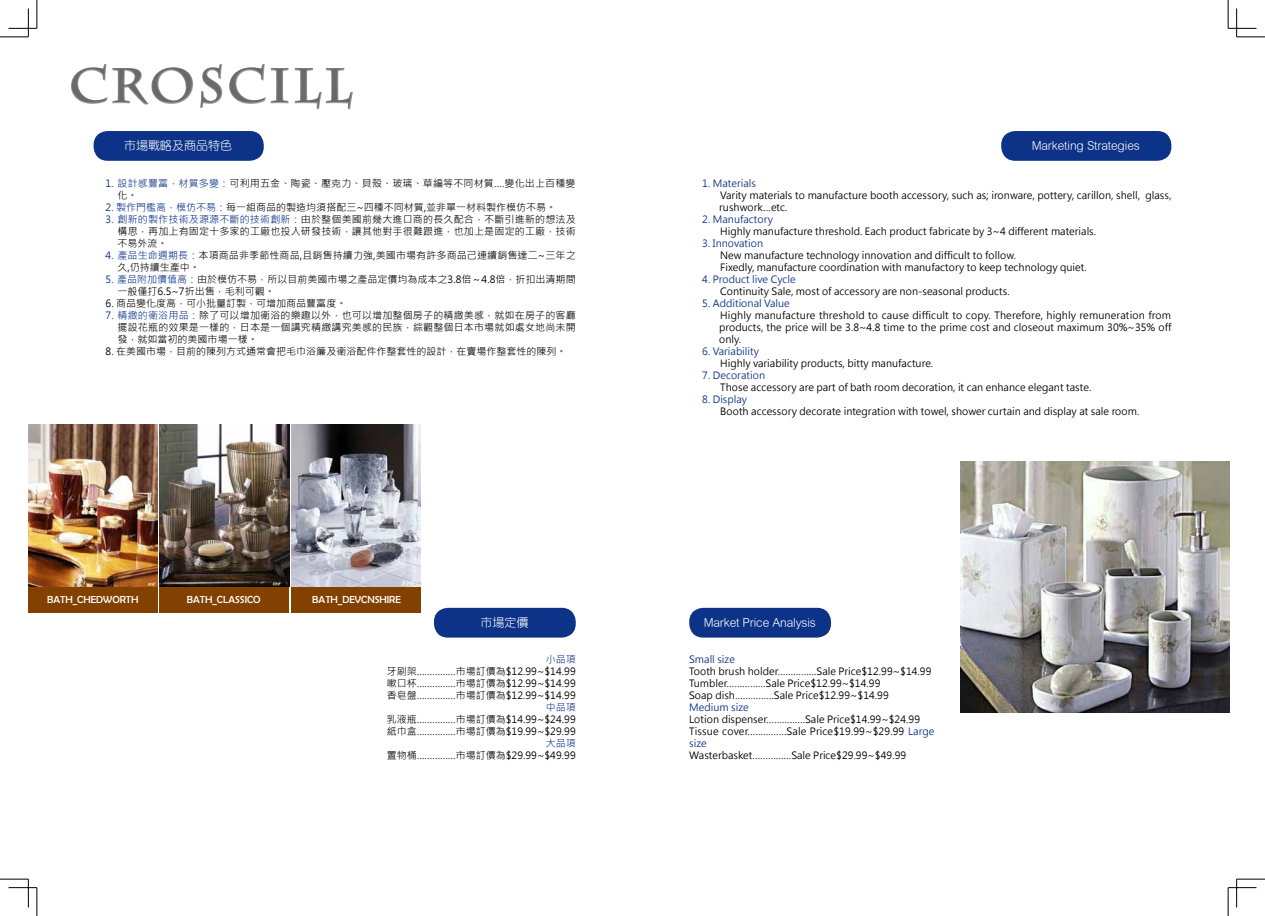
<style>
.page{position:relative;width:1265px;height:916px;background:#fff}
.page>*{position:absolute;margin:0;border:0;box-sizing:border-box;transform-origin:0 0}
.t1{font:700 48px "Charlemagne Std";letter-spacing:.06em;color:#6b6a6a}
.t2{font:12px "DF Yuan Lt HKP BF";color:#fff}
.t3{font:10.3px "Berlin Sans FB";color:#fff}
.t4{font:10px/12px "Microsoft Jheng Hei";color:#000}
.t5{font:10px "Microsoft Jheng Hei";color:#0c3388}
.s1{color:#0c3388}
</style>
<div class="page">
<svg style="left:71px;top:64px;width:282px;height:46px"></svg>
<div style="left:94px;top:131px;width:170px;height:30px;background:#0c3388;border-radius:14px"></div>
<div style="left:28px;top:424px;width:130px;height:188px;background:#834100"></div>
<img style="left:28px;top:424px;width:130px;height:162px">
<div style="left:160px;top:424px;width:129px;height:188px;background:#834100"></div>
<img style="left:160px;top:424px;width:129px;height:162px">
<div style="left:291px;top:424px;width:129px;height:188px;background:#834100"></div>
<img style="left:291px;top:424px;width:129px;height:162px">
<img style="left:960px;top:461px;width:269px;height:251px">
<div style="left:689px;top:608px;width:142px;height:29px;background:#0c3388;border-radius:14px"></div>
<div style="left:1001px;top:131px;width:170px;height:30px;background:#0c3388;border-radius:14px"></div>
<div style="left:434px;top:608px;width:141px;height:29px;background:#0c3388;border-radius:14px"></div>
<svg style="left:0;top:0;width:38px;height:38px"></svg>
<svg style="left:0;top:878px;width:38px;height:38px"></svg>
<svg style="left:1227px;top:0;width:37px;height:38px"></svg>
<svg style="left:1227px;top:878px;width:37px;height:38px"></svg>
<h1 class="t1" style="left:69px;top:58px;width:285px">CROSCILL</h1>
<p class="t2" style="left:124px;top:139px;width:109px">市場戰略及商品特色</p>
<p class="t4" style="left:118px;top:177px;width:459px;text-indent:-12px"><span class="s1">1. 設計感豐富，材質多變：</span>可利用五金、陶瓷、壓克力、貝殼、玻璃、草編等不同材質….變化出上百種變化。</p>
<p class="t4" style="left:106px;top:201px;width:452px"><span class="s1">2. 製作門檻高，模仿不易：</span>每一組商品的製造均須搭配三~四種不同材質,並非單一材料製作模仿不易。</p>
<p class="t4" style="left:118px;top:213px;width:459px;text-align:justify;text-indent:-12px"><span class="s1">3. 創新的製作技術及源源不斷的技術創新：</span>由於整個美國前幾大進口商的長久配合，不斷引進新的想法及構思，再加上有固定十多家的工廠也投入研發技術，讓其他對手很難跟進，也加上是固定的工廠，技術不易外流。</p>
<p class="t4" style="left:118px;top:249px;width:459px;text-indent:-12px"><span class="s1">4. 產品生命週期長：</span>本項商品非季節性商品,且銷售持續力強,美國市場有許多商品己連續銷售達二~三年之久,仍持續生產中。</p>
<p class="t4" style="left:118px;top:273px;width:459px;text-indent:-12px"><span class="s1">5. 產品附加價值高：</span>由於模仿不易，所以目前美國市場之產品定價均為成本之3.8倍～4.8倍，折扣出清期間一般僅打6.5~7折出售，毛利可觀。</p>
<p class="t4" style="left:106px;top:297px;width:242px">6. 商品變化度高，可小批量訂製，可增加商品豐富度。</p>
<p class="t4" style="left:118px;top:309px;width:459px;text-align:justify;text-indent:-12px"><span class="s1">7. 精緻的衛浴用品：</span>除了可以增加衛浴的樂趣以外，也可以增加整個房子的精緻美感，就如在房子的客廳擺設花瓶的效果是一樣的，日本是一個講究精緻講究美感的民族，綜觀整個日本市場就如處女地尚未開發，就如當初的美國市場一樣。</p>
<p class="t4" style="left:106px;top:345px;width:462px">8. 在美國市場，目前的陳列方式通常會把毛巾浴簾及衛浴配件作整套性的設計，在賣場作整套性的陳列。</p>
<p class="t3" style="left:47px;top:593px;width:93px">BATH_CHEDWORTH</p>
<p class="t3" style="left:187px;top:593px;width:75px">BATH_CLASSICO</p>
<p class="t3" style="left:312px;top:593px;width:90px">BATH_DEVCNSHIRE</p>
<p class="t2" style="left:480px;top:616px;width:50px">市場定價</p>
<p class="t5" style="left:545px;top:653px;width:31px">小品項</p>
<p class="t4" style="left:387px;top:665px;width:190px;text-align:justify">牙刷架……………市場訂價為$12.99~$14.99嗽口杯……………市場訂價為$12.99~$14.99香皂盤……………市場訂價為$12.99~$14.99</p>
<p class="t5" style="left:545px;top:701px;width:31px">中品項</p>
<p class="t4" style="left:387px;top:713px;width:190px">乳液瓶……………市場訂價為$14.99~$24.99紙巾盒……………市場訂價為$19.99~$29.99</p>
<p class="t5" style="left:545px;top:737px;width:31px">大品項</p>
<p class="t4" style="left:387px;top:749px;width:190px">置物桶……………市場訂價為$29.99~$49.99</p>
<p class="t2" style="left:1031px;top:139px;width:109px">Marketing Strategies</p>
<p class="t5" style="left:702px;top:176px;width:55px">1. Materials</p>
<p class="t4" style="left:719px;top:189px;width:453px">Varity materials to manufacture booth accessory, such as; ironware, pottery, carillon, shell, glass, rushwork…etc.</p>
<p class="t5" style="left:702px;top:212px;width:72px">2. Manufactory</p>
<p class="t4" style="left:720px;top:225px;width:377px">Highly manufacture threshold. Each product fabricate by 3~4 different materials.</p>
<p class="t5" style="left:702px;top:236px;width:62px">3. Innovation</p>
<p class="t4" style="left:720px;top:249px;width:368px">New manufacture technology innovation and difficult to follow.<br>Fixedly, manufacture coordination with manufactory to keep technology quiet.</p>
<p class="t5" style="left:702px;top:272px;width:95px">4. Product live Cycle</p>
<p class="t4" style="left:720px;top:285px;width:291px">Continuity Sale, most of accessory are non-seasonal products.</p>
<p class="t5" style="left:702px;top:296px;width:89px">5. Additional Value</p>
<p class="t4" style="left:719px;top:309px;width:453px;text-align:justify">Highly manufacture threshold to cause difficult to copy. Therefore, highly remuneration from products, the price will be 3.8~4.8 time to the prime cost and closeout maximum 30%~35% off only.</p>
<p class="t5" style="left:702px;top:344px;width:58px">6. Variability</p>
<p class="t4" style="left:720px;top:357px;width:214px">Highly variability products, bitty manufacture.</p>
<p class="t5" style="left:702px;top:368px;width:64px">7. Decoration</p>
<p class="t4" style="left:720px;top:381px;width:372px">Those accessory are part of bath room decoration, it can enhance elegant taste.</p>
<p class="t5" style="left:702px;top:392px;width:46px">8. Display</p>
<p class="t4" style="left:720px;top:405px;width:421px">Booth accessory decorate integration with towel, shower curtain and display at sale room.</p>
<p class="t2" style="left:703px;top:616px;width:114px">Market Price Analysis</p>
<p class="t5" style="left:689px;top:653px;width:47px">Small size</p>
<p class="t4" style="left:689px;top:665px;width:244px">Tooth brush holder……………Sale Price$12.99~$14.99<br>Tumbler……………Sale Price$12.99~$14.99<br>Soap dish……………Sale Price$12.99~$14.99</p>
<p class="t5" style="left:689px;top:701px;width:61px">Medium size</p>
<p class="t4" style="left:689px;top:713px;width:247px">Lotion dispenser……………Sale Price$14.99~$24.99<br>Tissue cover……………Sale Price$19.99~$29.99 <span class="s1">Large size</span></p>
<p class="t4" style="left:689px;top:749px;width:218px">Wasterbasket……………Sale Price$29.99~$49.99</p>
</div>
